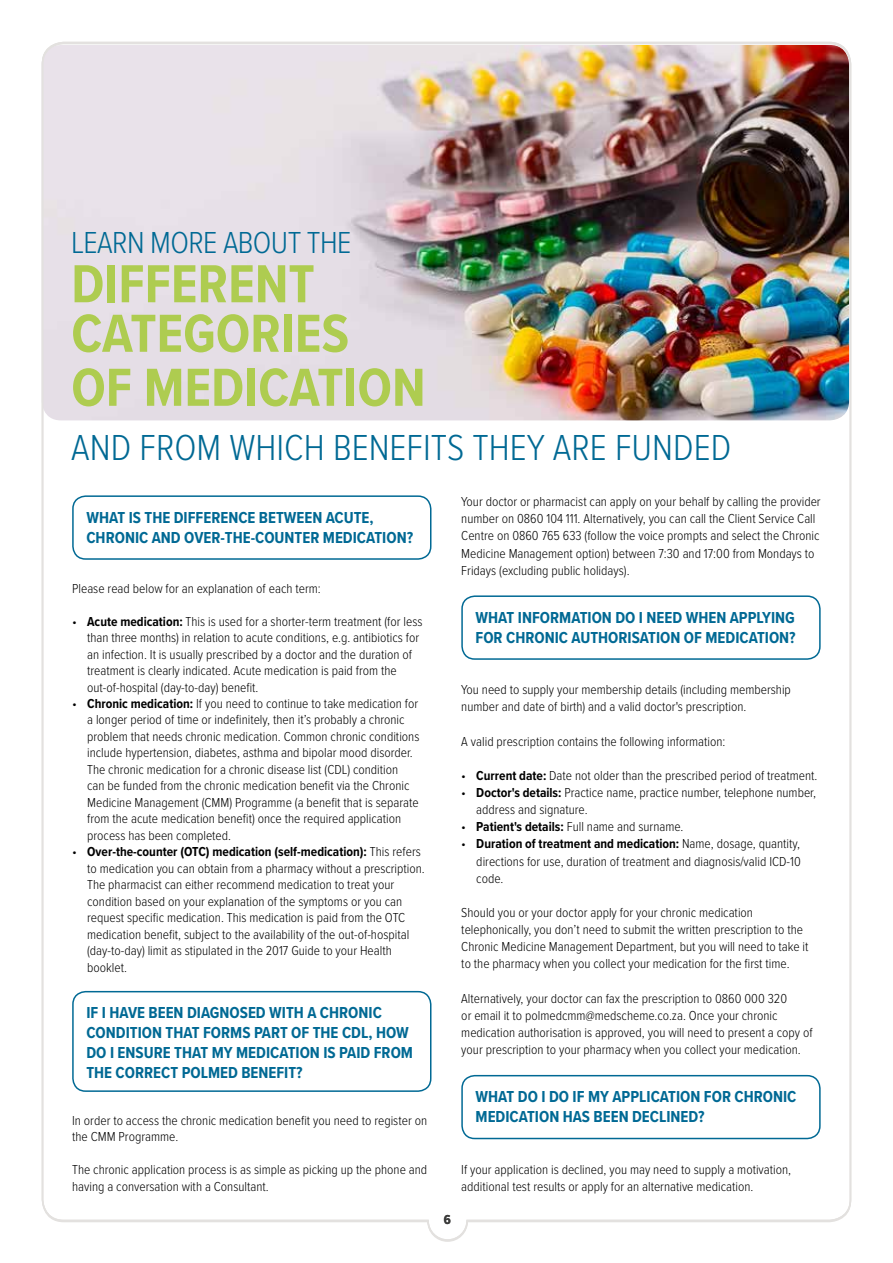
<style>
.page{position:relative;width:893px;height:1263px;background:#fff}
.page>*{position:absolute;margin:0;border:0;box-sizing:border-box;transform-origin:0 0}
.t1{font:700 55.5px/51.8px "Proxima Nova Cond";color:#aecc50}
.t2{font:300 37.5px "Proxima Nova Cond";color:#006994}
.t3{font:300 31.5px "Proxima Nova Cond";letter-spacing:-.02em;color:#006994}
.t4{font:700 16.5px/19.8px "Proxima Nova Cond";color:#006994}
.t5{font:300 13.5px/16.5px "Proxima Nova Cond";color:#000}
.t6{font:700 13.5px "Proxima Nova Cond";color:#3c3c3b}
.s1{font-weight:700}
</style>
<div class="page">
<img style="left:41px;top:41px;width:811px;height:1200px">
<div style="left:72px;top:495px;width:359px;height:65px;border:2px solid #006994;border-radius:13px"></div>
<div style="left:72px;top:991px;width:359px;height:101px;border:2px solid #006994;border-radius:13px"></div>
<div style="left:461px;top:595px;width:360px;height:65px;border:2px solid #006994;border-radius:13px"></div>
<div style="left:461px;top:1075px;width:360px;height:64px;border:2px solid #006994;border-radius:13px"></div>
<h3 class="t3" style="left:71px;top:223px;width:282px">LEARN MORE ABOUT THE</h3>
<h1 class="t1" style="left:71px;top:260px;width:356px">DIFFERENT<br>CATEGORIES<br>OF MEDICATION</h1>
<h2 class="t2" style="left:71px;top:425px;width:662px">AND FROM WHICH BENEFITS THEY ARE FUNDED</h2>
<p class="t4" style="left:86px;top:508px;width:328px">WHAT IS THE DIFFERENCE BETWEEN ACUTE,<br>CHRONIC AND OVER-THE-COUNTER MEDICATION?</p>
<p class="t5" style="left:72px;top:580px;width:250px">Please read below for an explanation of each term:</p>
<p class="t5" style="left:87px;top:613px;width:337px;text-indent:-15px">• <span class="s1">Acute medication:</span> This is used for a shorter-term treatment (for less than three months) in relation to acute conditions, e.g. antibiotics for an infection. It is usually prescribed by a doctor and the duration of treatment is clearly indicated. Acute medication is paid from the out-of-hospital (day-to-day) benefit.</p>
<p class="t5" style="left:87px;top:695px;width:334px;text-indent:-15px">• <span class="s1">Chronic medication:</span> If you need to continue to take medication for a longer period of time or indefinitely, then it’s probably a chronic problem that needs chronic medication. Common chronic conditions include hypertension, diabetes, asthma and bipolar mood disorder.<br>The chronic medication for a chronic disease list (CDL) condition<br>can be funded from the chronic medication benefit via the Chronic Medicine Management (CMM) Programme (a benefit that is separate from the acute medication benefit) once the required application process has been completed.</p>
<p class="t5" style="left:87px;top:844px;width:339px;text-indent:-15px">• <span class="s1">Over-the-counter (OTC) medication (self-medication):</span> This refers to medication you can obtain from a pharmacy without a prescription.<br>The pharmacist can either recommend medication to treat your condition based on your explanation of the symptoms or you can request specific medication. This medication is paid from the OTC medication benefit, subject to the availability of the out-of-hospital (day-to-day) limit as stipulated in the 2017 Guide to your Health booklet.</p>
<p class="t4" style="left:86px;top:1003px;width:328px">IF I HAVE BEEN DIAGNOSED WITH A CHRONIC CONDITION THAT FORMS PART OF THE CDL, HOW DO I ENSURE THAT MY MEDICATION IS PAID FROM THE CORRECT POLMED BENEFIT?</p>
<p class="t5" style="left:72px;top:1112px;width:356px">In order to access the chronic medication benefit you need to register on the CMM Programme.</p>
<p class="t5" style="left:72px;top:1162px;width:357px">The chronic application process is as simple as picking up the phone and having a conversation with a Consultant.</p>
<p class="t5" style="left:461px;top:493px;width:361px;line-height:17.1px">Your doctor or pharmacist can apply on your behalf by calling the provider number on 0860 104 111. Alternatively, you can call the Client Service Call Centre on 0860 765 633 (follow the voice prompts and select the Chronic Medicine Management option) between 7:30 and 17:00 from Mondays to Fridays (excluding public holidays).</p>
<p class="t4" style="left:476px;top:608px;width:322px">WHAT INFORMATION DO I NEED WHEN APPLYING<br>FOR CHRONIC AUTHORISATION OF MEDICATION?</p>
<p class="t5" style="left:461px;top:681px;width:331px;line-height:17.1px">You need to supply your membership details (including membership number and date of birth) and a valid doctor's prescription.</p>
<p class="t5" style="left:461px;top:733px;width:266px">A valid prescription contains the following information:</p>
<p class="t5" style="left:461px;top:767px;width:358px">• <span class="s1">Current date:</span> Date not older than the prescribed period of treatment.</p>
<p class="t5" style="left:476px;top:784px;width:341px;line-height:17.1px;text-indent:-15px">• <span class="s1">Doctor's details:</span> Practice name, practice number, telephone number, address and signature.</p>
<p class="t5" style="left:461px;top:819px;width:224px">• <span class="s1">Patient's details:</span> Full name and surname.</p>
<p class="t5" style="left:476px;top:835px;width:326px;line-height:17.1px;text-align:justify;text-indent:-15px">• <span class="s1">Duration of treatment and medication:</span> Name, dosage, quantity, directions for use, duration of treatment and diagnosis/valid ICD-10 code.</p>
<p class="t5" style="left:461px;top:904px;width:349px;line-height:17.1px">Should you or your doctor apply for your chronic medication telephonically, you don’t need to submit the written prescription to the Chronic Medicine Management Department, but you will need to take it to the pharmacy when you collect your medication for the first time.</p>
<p class="t5" style="left:461px;top:990px;width:353px;line-height:17.1px">Alternatively, your doctor can fax the prescription to 0860 000 320<br>or email it to polmedcmm@medscheme.co.za. Once your chronic medication authorisation is approved, you will need to present a copy of your prescription to your pharmacy when you collect your medication.</p>
<p class="t4" style="left:476px;top:1087px;width:322px">WHAT DO I DO IF MY APPLICATION FOR CHRONIC<br>MEDICATION HAS BEEN DECLINED?</p>
<p class="t6" style="left:444px;top:1212px;width:9px">6</p>
<p class="t5" style="left:461px;top:1161px;width:331px;line-height:17.1px">If your application is declined, you may need to supply a motivation, additional test results or apply for an alternative medication.</p>
</div>
